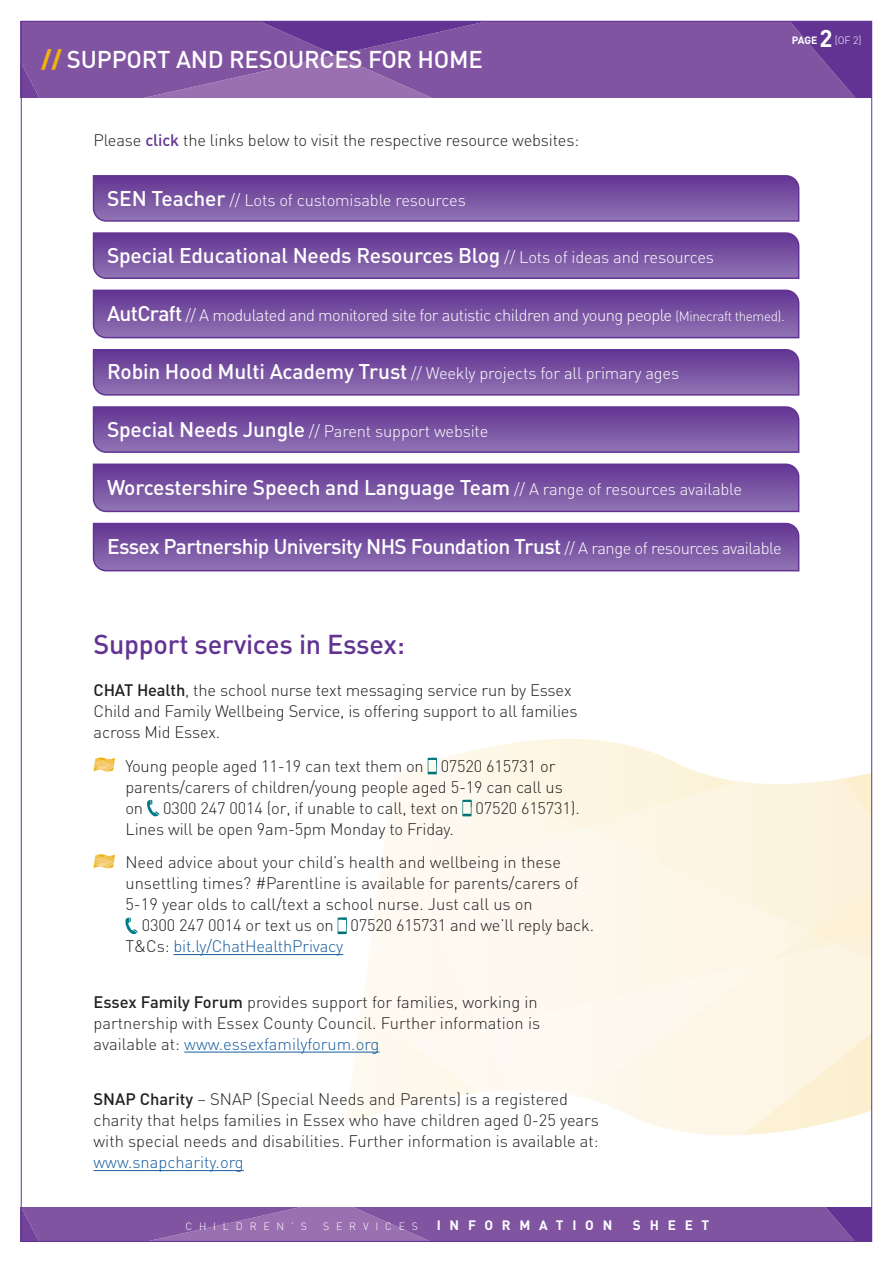
<style>
.page{position:relative;width:893px;height:1263px;background:#fff}
.page>*{position:absolute;margin:0;border:0;box-sizing:border-box;transform-origin:0 0}
.t1{font:500 27px "DIN";letter-spacing:-.01em;color:#623393}
.t2{font:500 24px "DIN";letter-spacing:-.01em;color:#fff}
.t3{font:700 24px "DIN";color:#fff}
.t4{font:500 21px "DIN";letter-spacing:-.015em;color:#fff}
.t5{font:300 16.5px/21px "DIN";letter-spacing:-.01em;color:#231f20}
.t6{font:300 16.5px "DIN";letter-spacing:-.025em;color:#fff}
.t7{font:300 16.5px "DIN";color:#175d9e}
.t8{font:700 13.5px "DIN";letter-spacing:.65em;color:#fff}
.t9{font:300 10.5px "DIN";letter-spacing:.65em;color:#fff}
.t10{font:700 10.5px "DIN";color:#fff}
.s1{font-weight:900;color:#efb211}
.s2{font-weight:500;color:#623393}
.s3{font-weight:500;font-size:21px}
.s4{font-weight:300;font-size:16.5px}
.s5{font-size:13.5px}
.s6{font-weight:500}
.s7{color:#175d9e}
</style>
<div class="page">
<svg style="left:23px;top:23px;width:847px;height:75px;background:#8053a1"></svg>
<svg style="left:23px;top:1208px;width:847px;height:32px;background:#8558a4"></svg>
<hr style="left:173px;top:954px;width:170px;height:1px;background:#175d9e">
<hr style="left:184px;top:1052px;width:195px;height:1px;background:#175d9e">
<hr style="left:94px;top:1170px;width:150px;height:1px;background:#175d9e">
<svg style="left:94px;top:757px;width:21px;height:14px"></svg>
<svg style="left:147px;top:800px;width:12px;height:16px"></svg>
<svg style="left:94px;top:854px;width:21px;height:14px"></svg>
<svg style="left:125px;top:917px;width:13px;height:17px"></svg>
<svg style="left:338px;top:739px;width:534px;height:396px"></svg>
<svg style="left:92px;top:289px;width:708px;height:50px;background:#7c57a5"></svg>
<svg style="left:92px;top:349px;width:708px;height:47px;background:#7954a3"></svg>
<svg style="left:92px;top:406px;width:708px;height:47px;background:#7954a3"></svg>
<svg style="left:92px;top:463px;width:708px;height:50px;background:#7c58a5"></svg>
<svg style="left:92px;top:522px;width:708px;height:50px;background:#7c58a5"></svg>
<svg style="left:92px;top:232px;width:708px;height:47px;background:#7a54a3"></svg>
<svg style="left:92px;top:175px;width:708px;height:47px;background:#7954a3"></svg>
<h2 class="t2" style="left:41px;top:44px;width:443px"><span class="s1">//</span> SUPPORT AND RESOURCES FOR HOME</h2>
<p class="t10" style="left:792px;top:34px;width:27px">PAGE</p>
<h2 class="t3" style="left:820px;top:23px;width:15px">2</h2>
<p class="t9" style="left:835px;top:34px;width:28px">[OF 2]</p>
<p class="t5" style="left:94px;top:130px;width:487px">Please <span class="s2">click</span> the links below to visit the respective resource websites:</p>
<p class="t6" style="left:107px;top:189px;width:360px"><span class="s3">SEN Teacher</span> // Lots of customisable resources</p>
<p class="t4" style="left:107px;top:242px;width:608px">Special Educational Needs Resources Blog <span class="s4">// Lots of ideas and resources</span></p>
<p class="t6" style="left:107px;top:305px;width:679px"><span class="s3">AutCraft</span> // A modulated and monitored site for autistic children and young people <span class="s5">(Minecraft themed).</span></p>
<p class="t6" style="left:107px;top:363px;width:574px"><span class="s3">Robin Hood Multi Academy Trust</span> // Weekly projects for all primary ages</p>
<p class="t6" style="left:107px;top:421px;width:383px"><span class="s3">Special Needs Jungle</span> // Parent support website</p>
<p class="t4" style="left:107px;top:474px;width:636px">Worcestershire Speech and Language Team <span class="s4">// A range of resources available</span></p>
<p class="t4" style="left:107px;top:533px;width:676px">Essex Partnership University NHS Foundation Trust <span class="s4">// A range of resources available</span></p>
<h1 class="t1" style="left:94px;top:627px;width:313px">Support services in Essex:</h1>
<p class="t5" style="left:94px;top:679px;width:486px"><span class="s6">CHAT Health</span>, the school nurse text messaging service run by Essex<br>Child and Family Wellbeing Service, is offering support to all families across Mid Essex.</p>
<p class="t5" style="left:125px;top:755px;width:456px">Young people aged 11-19 can text them on 07520 615731 or parents/carers of children/young people aged 5-19 can call us on 0300 247 0014 (or, if unable to call, text on 07520 615731).<br>Lines will be open 9am-5pm Monday to Friday.</p>
<p class="t5" style="left:125px;top:852px;width:455px">Need advice about your child’s health and wellbeing in these unsettling times? #Parentline is available for parents/carers of<br>5-19 year olds to call/text a school nurse. Just call us on</p>
<p class="t5" style="left:125px;top:915px;width:470px;text-indent:16px">0300 247 0014 or text us on 07520 615731 and we’ll reply back.<br>T&amp;Cs: <span class="s7">bit.ly/ChatHealthPrivacy</span></p>
<p class="t5" style="left:94px;top:991px;width:448px"><span class="s6">Essex Family Forum</span> provides support for families, working in partnership with Essex County Council. Further information is available at: <span class="s7">www.essexfamilyforum.org</span></p>
<p class="t5" style="left:94px;top:1089px;width:507px"><span class="s6">SNAP Charity</span> – SNAP (Special Needs and Parents) is a registered charity that helps families in Essex who have children aged 0-25 years with special needs and disabilities. Further information is available at:</p>
<p class="t7" style="left:94px;top:1152px;width:152px">www.snapcharity.org</p>
<p class="t9" style="left:185px;top:1219px;width:123px">CHILDREN’S</p>
<p class="t9" style="left:323px;top:1219px;width:96px">SERVICES</p>
<p class="t8" style="left:437px;top:1216px;width:177px">INFORMATION</p>
<p class="t8" style="left:633px;top:1216px;width:78px">SHEET</p>
</div>
